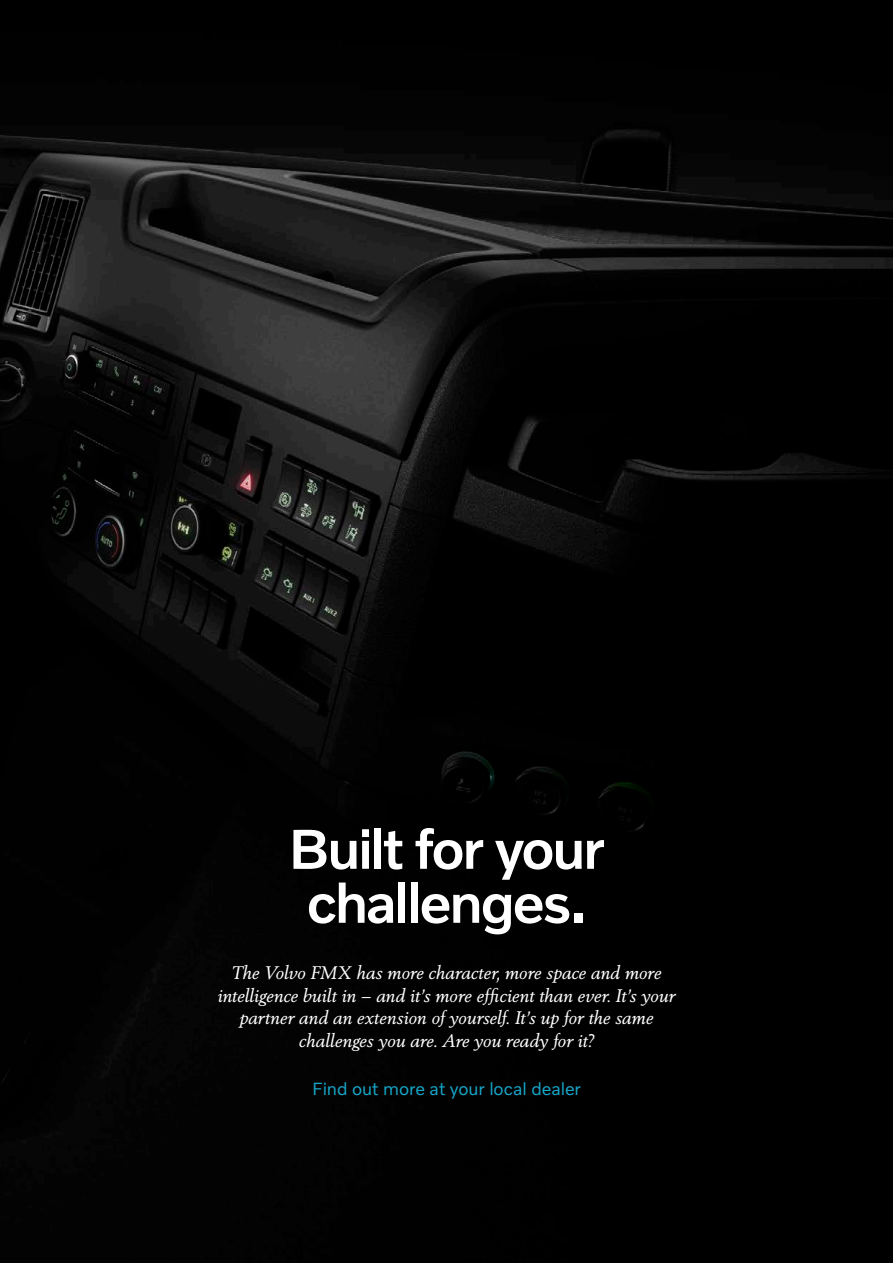
<style>
.page{position:relative;width:893px;height:1263px;background:#fff}
.page>*{position:absolute;margin:0;border:0;box-sizing:border-box;transform-origin:0 0}
.Rubrik{font:500 57px/54px "Volvo Novum";letter-spacing:-.04em;color:#fff;text-align:center}
.t1{font:italic 18px/22.5px "Volvo Serif Pro";letter-spacing:.005em;color:#fff;text-align:center}
.t2{font:18px "Volvo Novum";letter-spacing:-.005em;color:#16a6c9}
</style>
<div class="page">
<img style="left:0;top:0;width:893px;height:1263px">
<p class="Rubrik" style="left:288px;top:820px;width:318px">Built for your challenges.</p>
<p class="t1" style="left:218px;top:962px;width:459px">The Volvo FMX has more character, more space and more intelligence built in – and it’s more efficient than ever. It’s your partner and an extension of yourself. It’s up for the same challenges you are. Are you ready for it?</p>
<p class="t2" style="left:312px;top:1077px;width:270px">Find out more at your local dealer</p>
</div>
